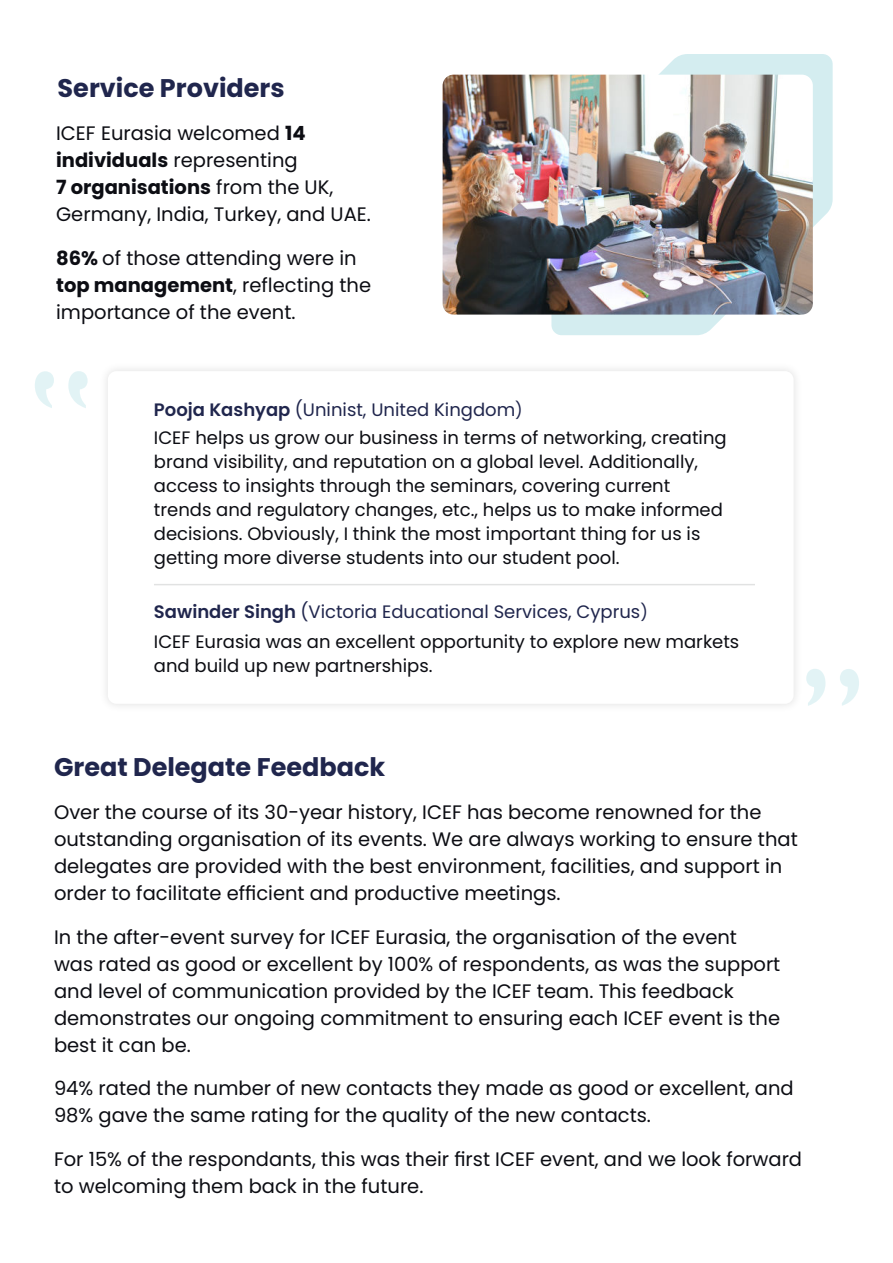
<style>
.page{position:relative;width:893px;height:1263px;background:#fff}
.page>*{position:absolute;margin:0;border:0;box-sizing:border-box;transform-origin:0 0}
.t1{font:700 25.5px "Poppins";color:#20264d}
.t2{font:19.5px/27px "Poppins";color:#0c0d13}
.t3{font:18px/24px "Poppins";color:#0c0d13}
.t4{font:18px "Poppins";color:#20264d}
.s1{font-weight:700}
.s2{font-weight:600}
.s3{font-size:16.5px}
</style>
<div class="page">
<svg style="left:551px;top:54px;width:282px;height:281px;fill:#d4edf0"></svg>
<img style="left:443px;top:75px;width:370px;height:240px">
<div style="left:99px;top:362px;width:704px;height:351px;background:#fafafa"></div>
<div style="left:108px;top:371px;width:686px;height:333px;background:#fff;border-radius:9px"></div>
<svg style="left:35px;top:371px;width:53px;height:37px"></svg>
<svg style="left:806px;top:669px;width:53px;height:37px"></svg>
<hr style="left:154px;top:584px;width:601px;height:1px;background:#9c9e9f">
<h1 class="t1" style="left:58px;top:73px;width:229px">Service Providers</h1>
<p class="t2" style="left:56px;top:120px;width:316px">ICEF Eurasia welcomed <span class="s1">14 individuals</span> representing<br><span class="s1">7 organisations</span> from the UK,<br>Germany, India, Turkey, and UAE.</p>
<p class="t2" style="left:56px;top:245px;width:316px"><span class="s1">86%</span> of those attending were in <span class="s1">top management</span>, reflecting the importance of the event.</p>
<p class="t4" style="left:154px;top:399px;width:370px"><span class="s2">Pooja Kashyap</span> (Uninist, United Kingdom<span class="s3">)</span></p>
<p class="t3" style="left:154px;top:426px;width:574px">ICEF helps us grow our business in terms of networking, creating brand visibility, and reputation on a global level. Additionally, access to insights through the seminars, covering current trends and regulatory changes, etc., helps us to make informed decisions. Obviously, I think the most important thing for us is getting more diverse students into our student pool.</p>
<p class="t4" style="left:154px;top:601px;width:495px"><span class="s2">Sawinder Singh</span> (Victoria Educational Services, Cyprus<span class="s3">)</span></p>
<p class="t3" style="left:154px;top:629px;width:587px">ICEF Eurasia was an excellent opportunity to explore new markets and build up new partnerships.</p>
<h1 class="t1" style="left:54px;top:752px;width:333px">Great Delegate Feedback</h1>
<p class="t2" style="left:54px;top:799px;width:745px">Over the course of its 30-year history, ICEF has become renowned for the outstanding organisation of its events. We are always working to ensure that delegates are provided with the best environment, facilities, and support in order to facilitate efficient and productive meetings.</p>
<p class="t2" style="left:54px;top:924px;width:728px">In the after-event survey for ICEF Eurasia, the organisation of the event was rated as good or excellent by 100% of respondents, as was the support and level of communication provided by the ICEF team. This feedback demonstrates our ongoing commitment to ensuring each ICEF event is the best it can be.</p>
<p class="t2" style="left:54px;top:1075px;width:741px">94% rated the number of new contacts they made as good or excellent, and<br>98% gave the same rating for the quality of the new contacts.</p>
<p class="t2" style="left:54px;top:1146px;width:750px">For 15% of the respondants, this was their first ICEF event, and we look forward to welcoming them back in the future.</p>
</div>
